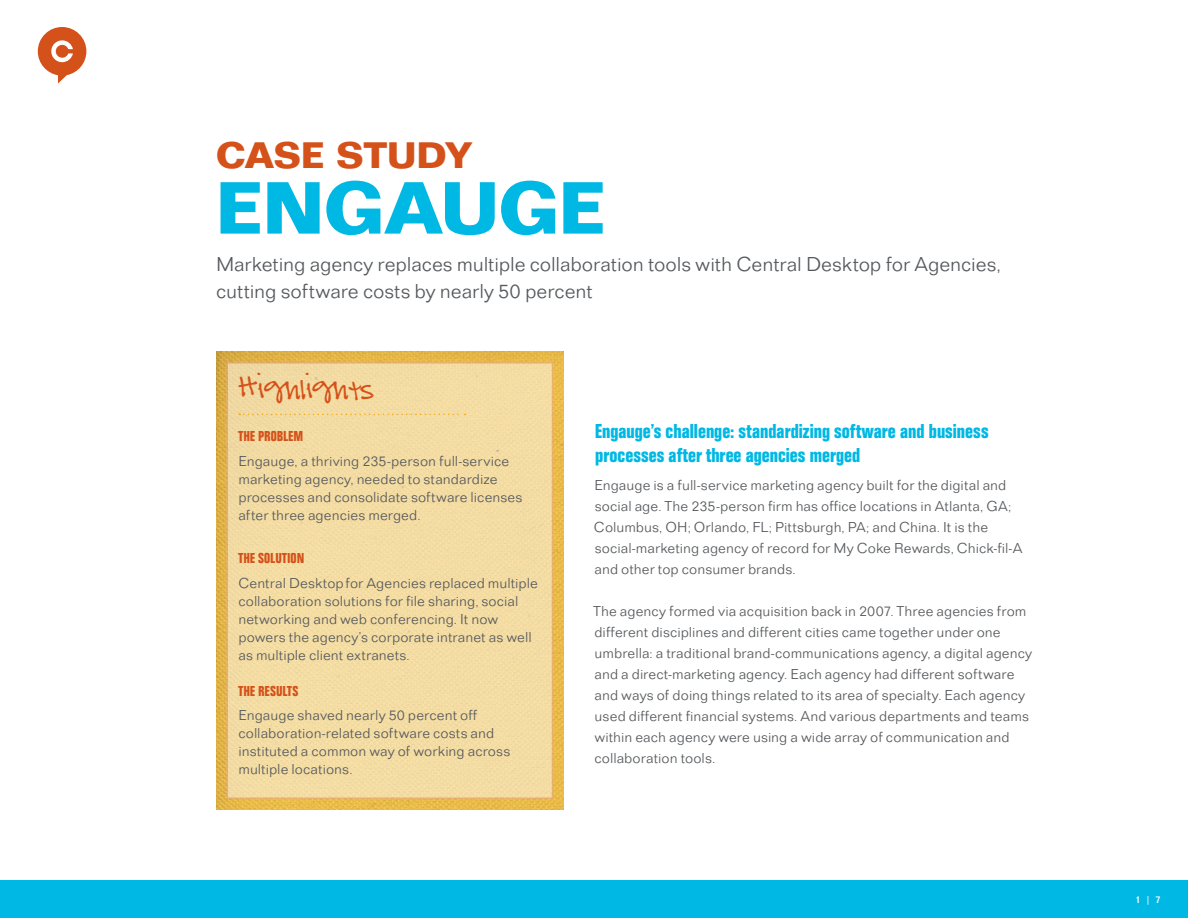
<style>
.page{position:relative;width:1188px;height:918px;background:#fff}
.page>*{position:absolute;margin:0;border:0;box-sizing:border-box;transform-origin:0 0}
.t1{font:700 72px "Folio";letter-spacing:-.005em;color:#00b8e4}
.t2{font:700 36px "Folio";letter-spacing:-.01em;color:#d5511a}
.t3{font:24px "Pea Ashlyn";letter-spacing:.01em;color:#d5511a}
.t4{font:300 21px/27px "Folio";letter-spacing:-.005em;color:#575a5d}
.Heading{font:700 21px/24px "Folio Con";color:#00b8e4}
.Heading-2{font:300 15px/21px "Folio";color:#575a5d}
.Heading-3{font:700 15px "Folio Con";letter-spacing:.005em;color:#d5511a}
.t5{font:500 10.5px "Folio";color:#fff}
</style>
<div class="page">
<div style="left:0;top:880px;width:1188px;height:38px;background:#00b8e4"></div>
<svg style="left:38px;top:27px;width:48px;height:57px"></svg>
<svg style="left:216px;top:351px;width:348px;height:459px;background:#e3b546"></svg>
<div style="left:226px;top:362px;width:328px;height:437px;background:#f3dca3"></div>
<svg style="left:239px;top:414px;width:226px;height:1px"></svg>
<p class="t2" style="left:216px;top:134px;width:258px">CASE STUDY</p>
<p class="t1" style="left:216px;top:166px;width:391px">ENGAUGE</p>
<p class="t4" style="left:216px;top:250px;width:787px">Marketing agency replaces multiple collaboration tools with Central Desktop for Agencies, cutting software costs by nearly 50 percent</p>
<p class="t3" style="left:238px;top:372px;width:137px">Highlights</p>
<p class="Heading-3" style="left:238px;top:428px;width:66px">THE PROBLEM</p>
<p class="Heading-2" style="left:238px;top:452px;width:286px;line-height:18px">Engauge, a thriving 235-person full-service marketing agency, needed to standardize processes and consolidate software licenses after three agencies merged.</p>
<p class="Heading-3" style="left:238px;top:550px;width:67px">THE SOLUTION</p>
<p class="Heading-2" style="left:238px;top:574px;width:301px;line-height:18px">Central Desktopfor Agencies replaced multiple collaboration solutions for file sharing, social networking and web conferencing. It now powers the agency’s corporate intranet as well as multiple client extranets.</p>
<p class="Heading-3" style="left:238px;top:682px;width:61px">THE RESULTS</p>
<p class="Heading-2" style="left:238px;top:706px;width:273px;line-height:18px">Engauge shaved nearly 50 percent off collaboration-related software costs and instituted a common way of working across multiple locations.</p>
<p class="Heading" style="left:595px;top:420px;width:395px">Engauge’s challenge: standardizing software and business processes after three agencies merged</p>
<p class="Heading-2" style="left:594px;top:475px;width:430px">Engauge is a full-service marketing agency built for the digital and social age. The 235-person firm has office locations in Atlanta, GA; Columbus, OH; Orlando, FL; Pittsburgh, PA; and China. It is the social-marketing agency of record for My Coke Rewards, Chick-fil-A and other top consumer brands.</p>
<p class="Heading-2" style="left:593px;top:601px;width:441px">The agency formed via acquisition back in 2007. Three agencies from different disciplines and different cities came together under one umbrella: a traditional brand-communications agency, a digital agency and a direct-marketing agency. Each agency had different software and ways of doing things related to its area of specialty. Each agency used different financial systems. And various departments and teams within each agency were using a wide array of communication and collaboration tools.</p>
<p class="t5" style="left:1135px;top:894px;width:27px">1 | 7</p>
</div>
